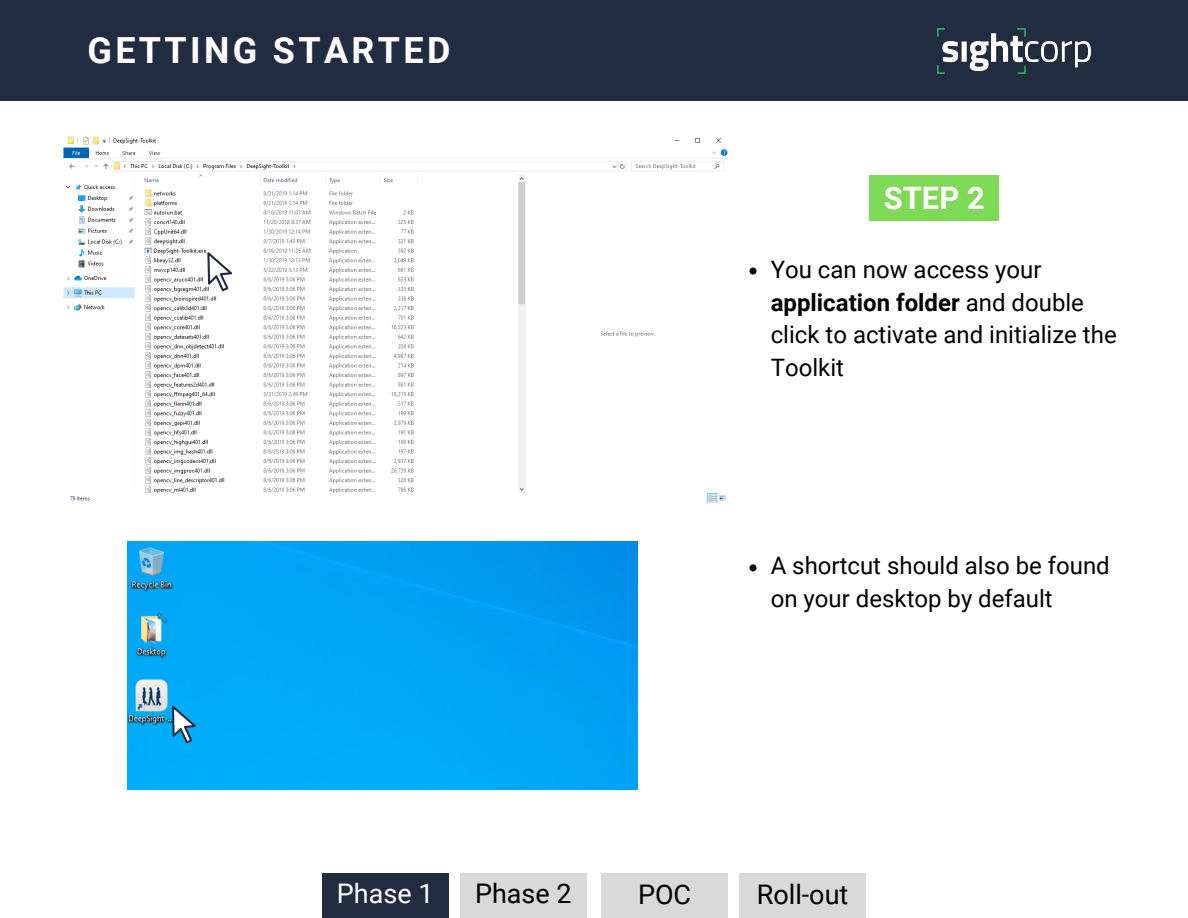
<style>
.page{position:relative;width:1188px;height:918px;background:#fff}
.page>*{position:absolute;margin:0;border:0;box-sizing:border-box;transform-origin:0 0}
.t1{font:700 36px "Roboto";letter-spacing:.095em;color:#fff}
.t2{font:700 30.9px "Roboto";color:#fff}
.t3{font:27px "Roboto";color:#000}
.t4{font:27px "Roboto";color:#fff}
.t5{font:24px/33px "Roboto";color:#000}
.s1{font-weight:700}
</style>
<div class="page">
<svg style="left:750px;top:268px;width:7px;height:7px"></svg>
<svg style="left:750px;top:564px;width:7px;height:7px"></svg>
<div style="left:870px;top:175px;width:129px;height:46px;background:#7ed957"></div>
<img style="left:63px;top:136px;width:665px;height:367px">
<svg style="left:207px;top:252px;width:25px;height:39px"></svg>
<img style="left:127px;top:542px;width:511px;height:247px">
<svg style="left:172px;top:706px;width:24px;height:37px"></svg>
<div style="left:0;top:0;width:1188px;height:101px;background:#212c40"></div>
<div style="left:322px;top:874px;width:126px;height:44px;background:#212c40"></div>
<div style="left:460px;top:874px;width:126px;height:44px;background:#d9d9d9"></div>
<div style="left:602px;top:874px;width:126px;height:44px;background:#d9d9d9"></div>
<div style="left:740px;top:874px;width:126px;height:44px;background:#d9d9d9"></div>
<img style="left:938px;top:29px;width:153px;height:45px">
<p class="t1" style="left:87px;top:29px;width:365px">GETTING STARTED</p>
<p class="t2" style="left:884px;top:180px;width:102px">STEP 2</p>
<p class="t5" style="left:771px;top:253px;width:347px">You can now access your <span class="s1">application folder</span> and double click to activate and initialize the<br>Toolkit</p>
<p class="t5" style="left:771px;top:550px;width:341px">A shortcut should also be found on your desktop by default</p>
<p class="t4" style="left:337px;top:874px;width:98px">Phase 1</p>
<p class="t3" style="left:475px;top:874px;width:98px">Phase 2</p>
<p class="t3" style="left:638px;top:875px;width:55px">POC</p>
<p class="t3" style="left:757px;top:875px;width:93px">Roll-out</p>
</div>
